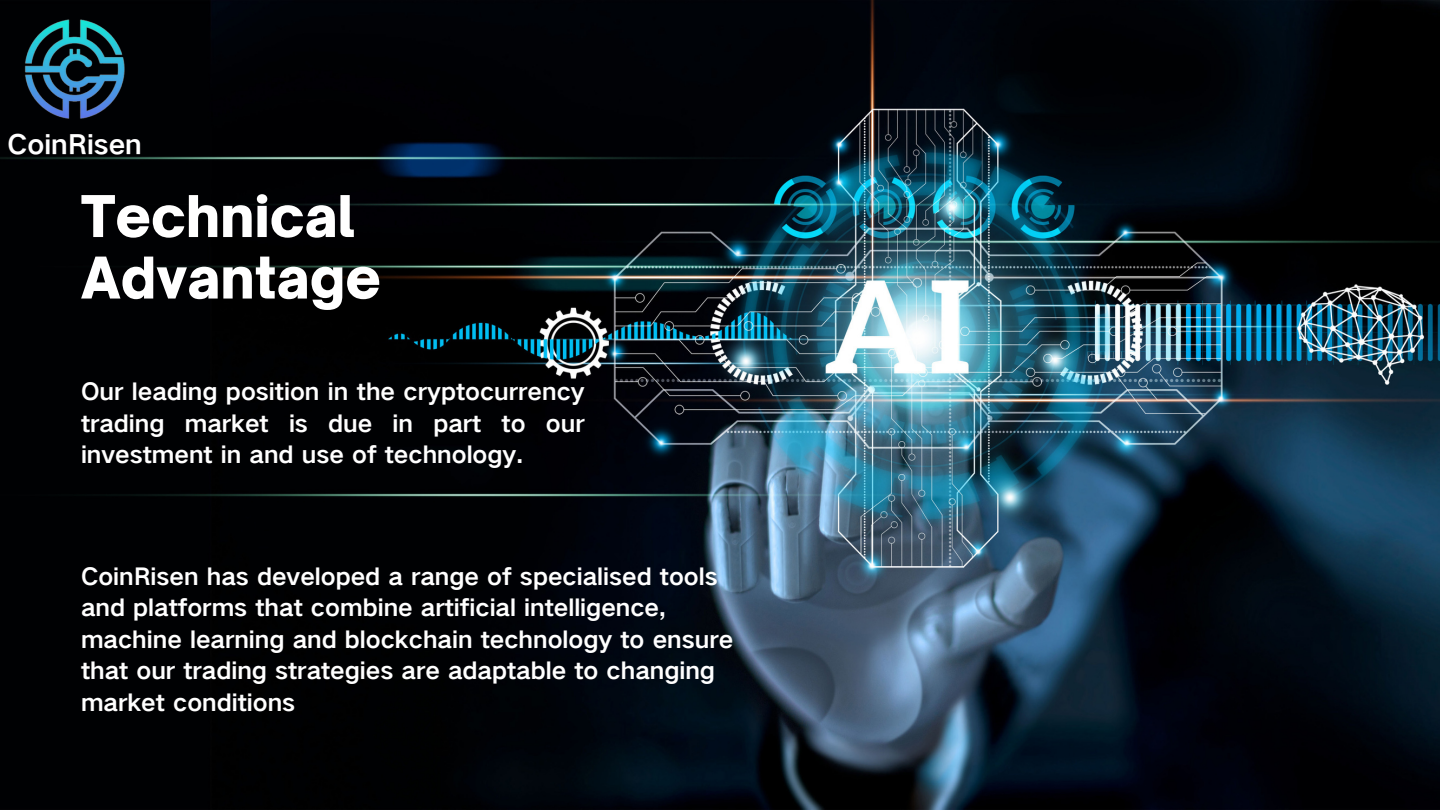
<style>
.page{position:relative;width:1440px;height:810px;background:#fff}
.page>*{position:absolute;margin:0;border:0;box-sizing:border-box;transform-origin:0 0}
.t1{font:900 55px "Open Sauce One";color:#fff}
.t2{font:26.2px "Hello Font ID Dian Hei GEJ";color:#fff}
.t3{font:23px/31.5px "Hello Font ID Dian Hei GEJ";color:#fff;text-align:justify}
</style>
<div class="page">
<img style="left:0;top:0;width:1440px;height:810px">
<img style="left:0;top:0;width:149px;height:129px">
<p class="t2" style="left:8px;top:127px;width:136px">CoinRisen</p>
<p class="t1" style="left:81px;top:182px;width:276px">Technical</p>
<p class="t1" style="left:81px;top:244px;width:302px">Advantage</p>
<p class="t3" style="left:81px;top:376px;width:505px">Our leading position in the cryptocurrency trading market is due in part to our investment in and use of technology.</p>
<p class="t3" style="left:81px;top:560px;width:654px;text-align:left">CoinRisen has developed a range of specialised tools and platforms that combine artificial intelligence, machine learning and blockchain technology to ensure that our trading strategies are adaptable to changing market conditions</p>
</div>
